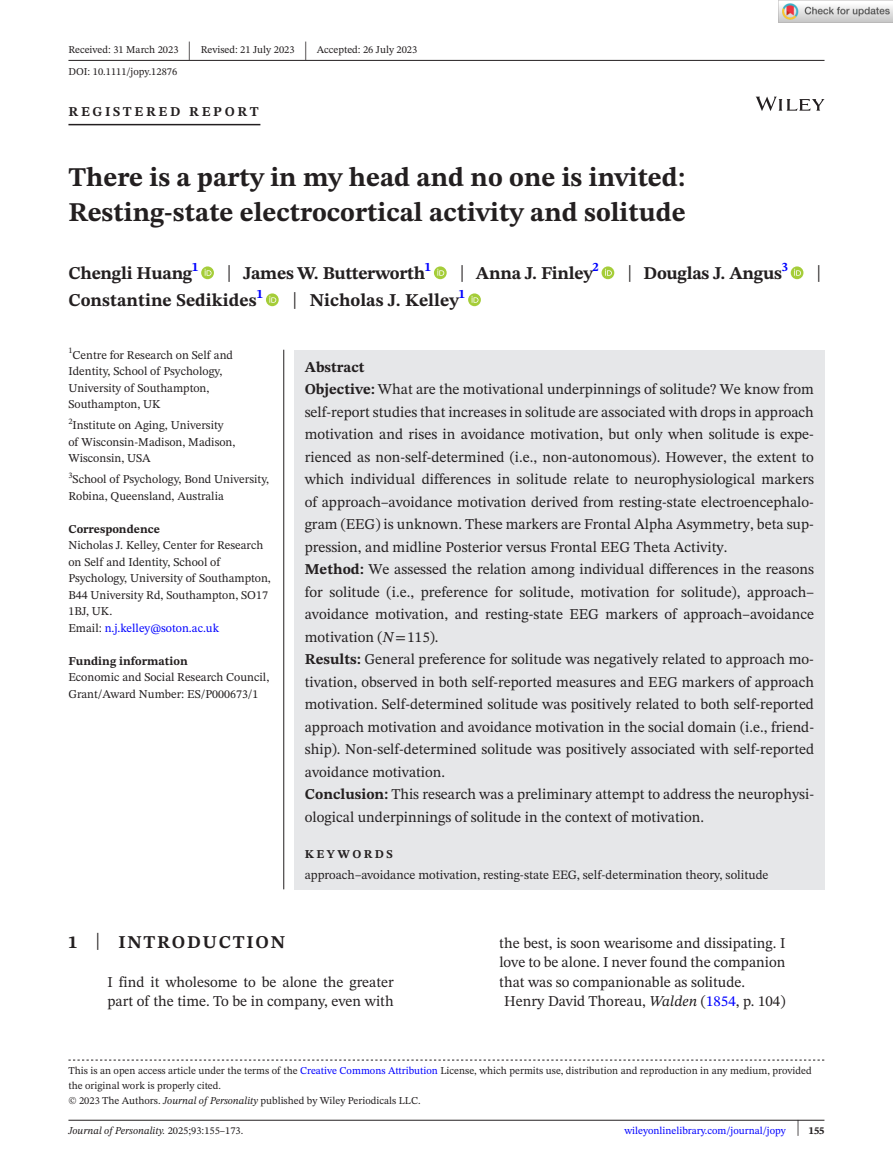
<style>
.page{position:relative;width:893px;height:1174px;background:#fff}
.page>*{position:absolute;margin:0;border:0;box-sizing:border-box;transform-origin:0 0}
.t1{font:700 27px/34.5px "STIX Two Text";color:#231f20}
.t2{font:25.65px "STIX Two Text";color:#231f20;scale:.49 1}
.t3{font:700 18px/27px "STIX Two Text";letter-spacing:-.02em;color:#231f20}
.t4{font:700 18px "STIX Two Text";color:#231f20}
.t5{font:700 18px "STIX Two Text";letter-spacing:.1em;color:#231f20}
.t6{font:15px/22.5px "STIX Two Text";color:#231f20}
.t7{font:700 13.5px "STIX Two Text";letter-spacing:.2em;color:#231f20}
.t8{font:12.75px "STIX Two Text";color:#231f20}
.t9{font:12px/16.5px "STIX Two Text";color:#231f20}
.t10{font:700 12px "STIX Two Text";color:#231f20}
.t11{font:700 12px "STIX Two Text";letter-spacing:.2em;color:#231f20}
.t12{font:10.5px/15px "STIX Two Text";color:#231f20}
.t13{font:10.5px "STIX Two Text";color:#00f}
.t14{font:italic 10.5px "STIX Two Text";color:#231f20}
.s1{font-weight:400;font-size:23.4px}
.s2{color:#00f}
.s3{font-weight:700}
.s4{font-style:italic}
.s5{font-family:"STIX"}
.s6{font-weight:400;font-size:23.7px}
.s7{font-style:normal}
.s8{font-size:22.2px;color:#231f20}
.s9{font-weight:700;color:#231f20}
</style>
<div class="page">
<hr style="left:68px;top:1119px;width:756px;height:1px;background:#231f20">
<svg style="left:756px;top:97px;width:68px;height:14px"></svg>
<hr style="left:68px;top:60px;width:756px;height:1px;background:#231f20">
<hr style="left:68px;top:124px;width:192px;height:1px;background:#231f20">
<svg style="left:201px;top:266px;width:13px;height:13px"></svg>
<svg style="left:205px;top:269px;width:7px;height:7px"></svg>
<svg style="left:434px;top:266px;width:13px;height:13px"></svg>
<svg style="left:437px;top:269px;width:7px;height:7px"></svg>
<div style="left:602px;top:266px;width:12px;height:13px;background:#a5cd39;border-radius:50%"></div>
<svg style="left:605px;top:269px;width:7px;height:7px"></svg>
<div style="left:791px;top:266px;width:12px;height:13px;background:#a5cd39;border-radius:50%"></div>
<svg style="left:794px;top:269px;width:7px;height:7px"></svg>
<svg style="left:266px;top:293px;width:13px;height:13px"></svg>
<svg style="left:269px;top:296px;width:7px;height:7px"></svg>
<svg style="left:468px;top:293px;width:13px;height:13px"></svg>
<svg style="left:472px;top:296px;width:6px;height:7px"></svg>
<svg style="left:68px;top:1059px;width:756px;height:1px"></svg>
<div style="left:294px;top:350px;width:530px;height:539px;background:#e6e7e9"></div>
<hr style="left:283px;top:350px;width:1px;height:539px;background:#231f20">
<img style="left:779px;top:0;width:114px;height:23px">
<p class="t12" style="left:68px;top:42px;width:112px">Received: 31 March 2023</p>
<h2 class="t2" style="left:188px;top:32px;width:8px">|</h2>
<p class="t12" style="left:201px;top:42px;width:95px">Revised: 21 July 2023</p>
<h2 class="t2" style="left:304px;top:32px;width:8px">|</h2>
<p class="t12" style="left:317px;top:42px;width:102px">Accepted: 26 July 2023</p>
<p class="t12" style="left:68px;top:64px;width:110px">DOI: 10.1111/jopy.12876</p>
<p class="t7" style="left:68px;top:101px;width:192px">REGISTERED REPORT</p>
<h1 class="t1" style="left:68px;top:161px;width:619px">There is a party in my head and no one is invited:<br>Resting-state electrocortical activity and solitude</h1>
<p class="t3" style="left:68px;top:260px;width:754px">Chengli Huang<sup>1</sup> <span class="s1">|</span> James W. Butterworth<sup>1</sup> <span class="s1">|</span> Anna J. Finley<sup>2</sup> <span class="s1">|</span> Douglas J. Angus<sup>3</sup> <span class="s1">|<br></span>Constantine Sedikides<sup>1</sup></p>
<p class="t4" style="left:292px;top:287px;width:174px"><span class="s1">|</span> Nicholas J. Kelley<sup>1</sup></p>
<p class="t9" style="left:68px;top:346px;width:166px"><sup>1</sup>Centre for Research on Self and<br>Identity, School of Psychology,<br>University of Southampton,<br>Southampton, UK</p>
<p class="t9" style="left:68px;top:417px;width:169px"><sup>2</sup>Institute on Aging, University of Wisconsin-Madison, Madison,<br>Wisconsin, USA</p>
<p class="t9" style="left:68px;top:471px;width:202px"><sup>3</sup>School of Psychology, Bond University,<br>Robina, Queensland, Australia</p>
<p class="t10" style="left:68px;top:520px;width:93px">Correspondence</p>
<p class="t9" style="left:68px;top:537px;width:204px">Nicholas J. Kelley, Center for Research on Self and Identity, School of<br>Psychology, University of Southampton,<br>B44 University Rd, Southampton, SO17<br>1BJ, UK.<br>Email: <span class="s2">n.j.kelley@soton.ac.uk</span></p>
<p class="t10" style="left:68px;top:652px;width:121px">Funding information</p>
<p class="t9" style="left:68px;top:669px;width:202px">Economic and Social Research Council,<br>Grant/Award Number: ES/P000673/1</p>
<p class="t6" style="left:305px;top:355px;width:511px"><span class="s3">Abstract<br>Objective:</span> What are the motivational underpinnings of solitude? We know from self-report studies that increases in solitude are associated with drops in approach motivation and rises in avoidance motivation, but only when solitude is expe&shy;rienced as non-self-determined (i.e., non-autonomous). However, the extent to which individual differences in solitude relate to neurophysiological markers of approach–avoidance motivation derived from resting-state electroencephalo&shy;gram (EEG) is unknown. These markers are Frontal Alpha Asymmetry, beta sup&shy;pression, and midline Posterior versus Frontal EEG Theta Activity.<br><span class="s3">Method:</span> We assessed the relation among individual differences in the reasons for solitude (i.e., preference for solitude, motivation for solitude), approach– avoidance motivation, and resting-state EEG markers of approach–avoidance motivation (<span class="s4">N</span><span class="s5">=</span>115).<br><span class="s3">Results:</span> General preference for solitude was negatively related to approach mo&shy;tivation, observed in both self-reported measures and EEG markers of approach motivation. Self-determined solitude was positively related to both self-reported approach motivation and avoidance motivation in the social domain (i.e., friend&shy;ship). Non-self-determined solitude was positively associated with self-reported avoidance motivation.<br><span class="s3">Conclusion:</span> This research was a preliminary attempt to address the neurophysi&shy;ological underpinnings of solitude in the context of motivation.</p>
<p class="t11" style="left:305px;top:845px;width:90px">KEYWORDS</p>
<p class="t8" style="left:305px;top:865px;width:465px">approach–avoidance motivation, resting-state EEG, self-determination theory, solitude</p>
<p class="t5" style="left:68px;top:929px;width:218px">1 <span class="s6">|</span> INTRODUCTION</p>
<p class="t6" style="left:107px;top:972px;width:288px;line-height:19.5px">I find it wholesome to be alone the greater part of the time. To be in company, even with</p>
<p class="t6" style="left:499px;top:931px;width:288px">the best, is soon wearisome and dissipating. I</p>
<p class="t6" style="left:499px;top:951px;width:288px">love to be alone. I never found the companion</p>
<p class="t6" style="left:499px;top:970px;width:247px">that was so companionable as solitude.</p>
<p class="t6" style="left:504px;top:990px;width:283px">Henry David Thoreau, <span class="s4">Walden</span> (<span class="s2">1854</span>, p. 104)</p>
<p class="t12" style="left:68px;top:1063px;width:745px">This is an open access article under the terms of the <span class="s2">Creative Commons Attribution</span> License, which permits use, distribution and reproduction in any medium, provided the original work is properly cited.<br>© 2023 The Authors. <span class="s4">Journal of Personality</span> published by Wiley Periodicals LLC.</p>
<p class="t14" style="left:68px;top:1123px;width:176px">Journal of Personality. <span class="s7">2025;93:155–173.</span></p>
<p class="t13" style="left:624px;top:1123px;width:202px">wileyonlinelibrary.com/journal/jopy <span class="s8">|</span> <span class="s9">155</span></p>
</div>
